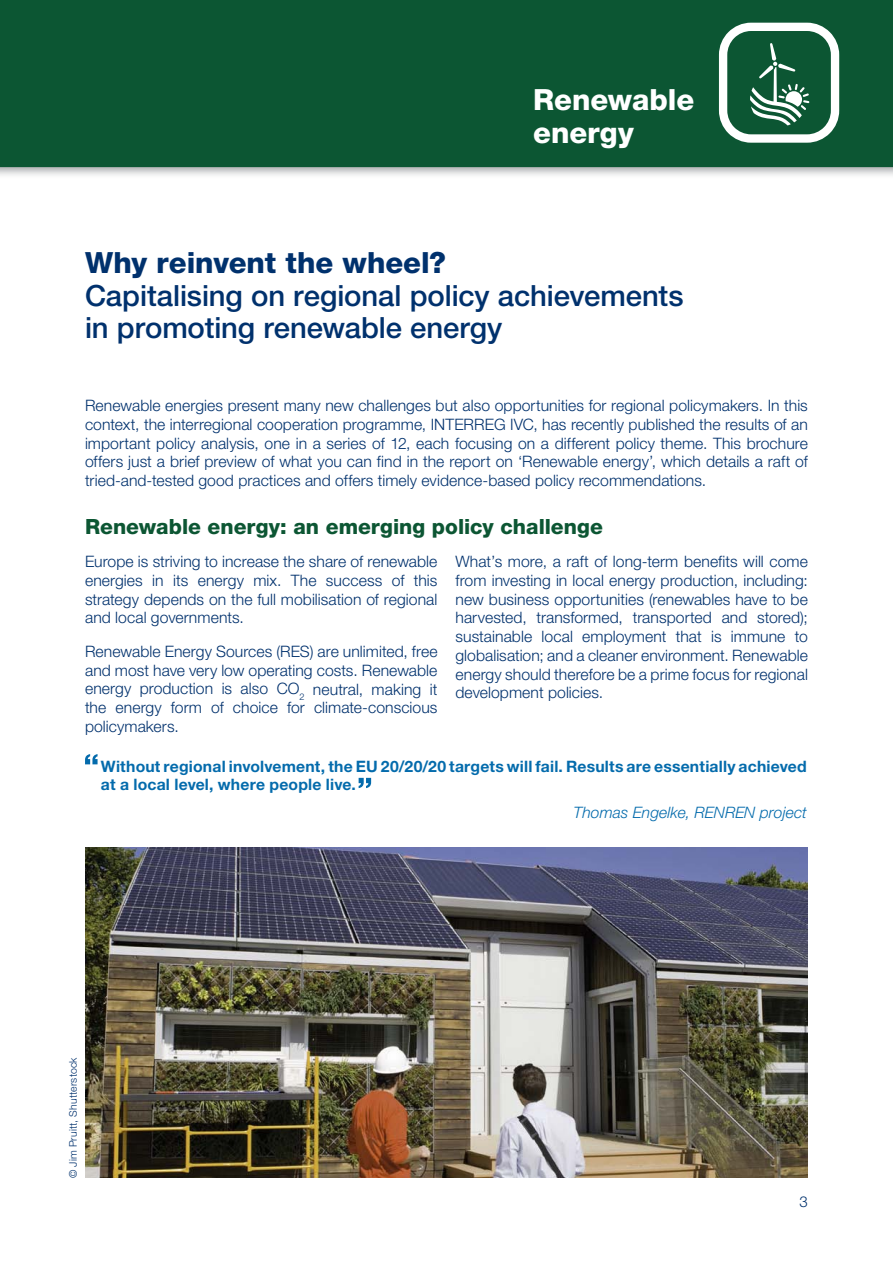
<style>
.page{position:relative;width:893px;height:1263px;background:#fff}
.page>*{position:absolute;margin:0;border:0;box-sizing:border-box;transform-origin:0 0}
.t1{font:500 29.25px/32.2px "Helvetica Neue";letter-spacing:-.005em;color:#00316d}
.t2{font:800 29.25px "Helvetica Neue";color:#00316d}
.t3{font:800 29.25px/32.2px "Helvetica Neue";color:#fff}
.t4{font:800 21px "Helvetica Neue";color:#0c5633}
.t5{font:300 15.75px/18.8px "Helvetica Neue";letter-spacing:.005em;color:#00316d;text-align:justify}
.t6{font:700 15.75px/18.8px "Helvetica Neue";letter-spacing:.01em;color:#046bac}
.t7{font:italic 300 15.75px "Helvetica Neue";letter-spacing:.005em;color:#046bac}
.t8{font:300 15px "Helvetica Neue";color:#00316d}
.t9{font:300 10.5px "Helvetica Neue";letter-spacing:.02em;color:#00316d}
</style>
<div class="page">
<div style="left:0;top:0;width:893px;height:176px;background:#0c5633"></div>
<svg style="left:719px;top:23px;width:120px;height:122px"></svg>
<svg style="left:85px;top:754px;width:13px;height:10px"></svg>
<svg style="left:359px;top:778px;width:12px;height:10px"></svg>
<img style="left:85px;top:848px;width:723px;height:330px">
<h1 class="t3" style="left:533px;top:84px;width:163px">Renewable energy</h1>
<h1 class="t2" style="left:85px;top:245px;width:363px">Why reinvent the wheel?</h1>
<h1 class="t1" style="left:85px;top:279px;width:600px">Capitalising on regional policy achievements in promoting renewable energy</h1>
<p class="t5" style="left:85px;top:396px;width:724px">Renewable energies present many new challenges but also opportunities for regional policymakers. In this context, the interregional cooperation programme, INTERREG IVC, has recently published the results of an important policy analysis, one in a series of 12, each focusing on a different policy theme. This brochure offers just a brief preview of what you can find in the report on ‘Renewable energy’, which details a raft of tried-and-tested good practices and offers timely evidence-based policy recommendations.</p>
<h2 class="t4" style="left:85px;top:513px;width:519px">Renewable energy: an emerging policy challenge</h2>
<p class="t5" style="left:85px;top:552px;width:354px">Europe is striving to increase the share of renewable energies in its energy mix. The success of this strategy depends on the full mobilisation of regional and local governments.</p>
<p class="t5" style="left:85px;top:642px;width:354px">Renewable Energy Sources (RES) are unlimited, free and most have very low operating costs. Renewable energy production is also CO<sub>2</sub> neutral, making it the energy form of choice for climate-conscious policymakers.</p>
<p class="t5" style="left:455px;top:552px;width:354px">What’s more, a raft of long-term benefits will come from investing in local energy production, including: new business opportunities (renewables have to be harvested, transformed, transported and stored); sustainable local employment that is immune to globalisation; and a cleaner environment. Renewable energy should therefore be a prime focus for regional development policies.</p>
<p class="t6" style="left:101px;top:756px;width:707px">Without regional involvement, the EU 20/20/20 targets will fail. Results are essentially achieved at a local level, where people live.</p>
<p class="t7" style="left:573px;top:802px;width:235px">Thomas Engelke, RENREN project</p>
<p class="t9" style="left:67px;top:1178px;width:122px;rotate:-90deg">© Jim Pruitt, Shutterstock</p>
<p class="t8" style="left:800px;top:1193px;width:10px">3</p>
</div>
